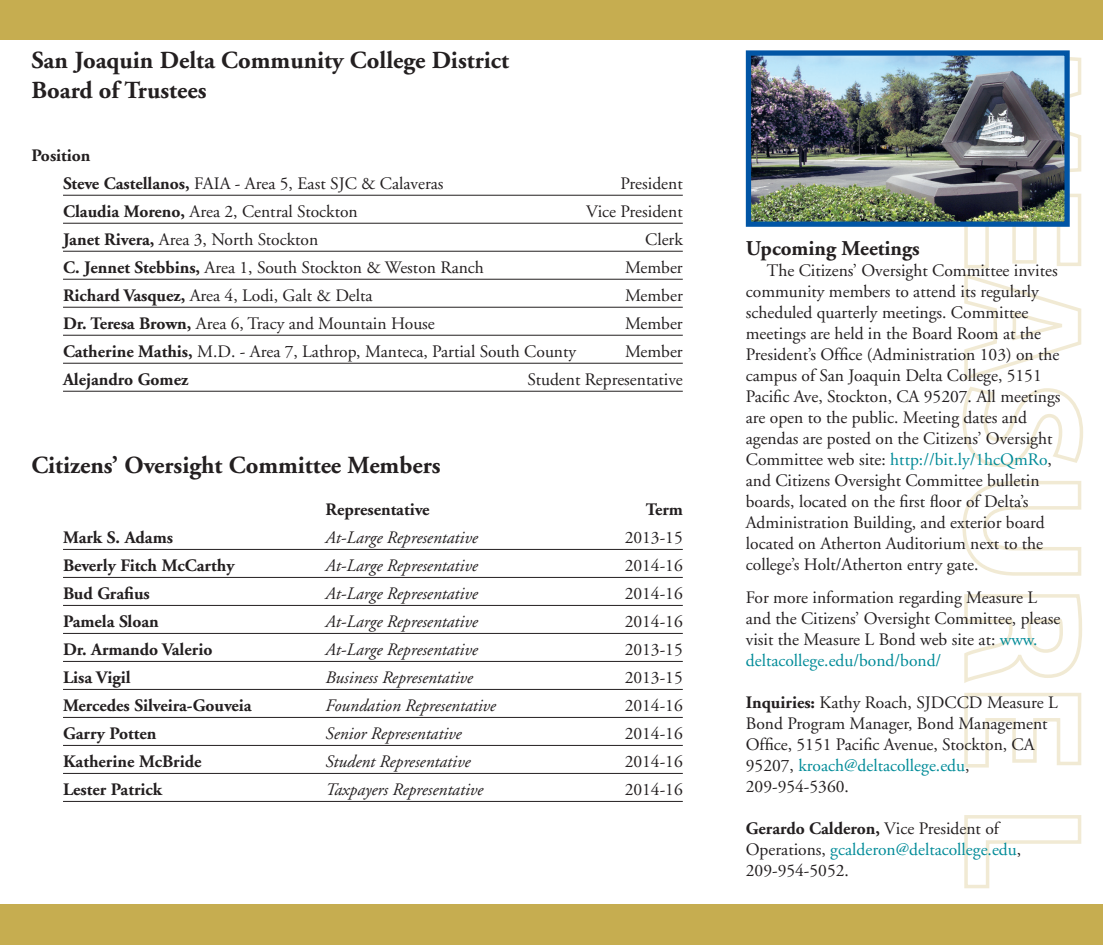
<style>
.page{position:relative;width:1103px;height:945px;background:#fff}
.page>*{position:absolute;margin:0;border:0;box-sizing:border-box;transform-origin:0 0}
.Head{font:700 24.5px "Adobe Garamond";color:#231f20}
.Subhead{font:700 21px "Adobe Garamond";color:#231f20}
.Body{font:17.5px/21px "Adobe Garamond";color:#231f20}
.board{font:17.5px "Adobe Garamond";color:#231f20}
.board-2{font:italic 17.5px "Adobe Garamond";color:#231f20}
.board-3{font:700 17.5px "Adobe Garamond";color:#231f20}
.Body-2{font:700 17.5px "Adobe Garamond";color:#231f20}
.Head-2{font:700 17.5px "Adobe Garamond";color:#231f20}
.s1{font-weight:700}
.s2{color:#008b98}
</style>
<div class="page">
<svg style="left:962px;top:50px;width:121px;height:839px"></svg>
<div style="left:0;top:0;width:1102px;height:40px;background:#c6ad50"></div>
<div style="left:0;top:905px;width:1102px;height:40px;background:#c6ad50"></div>
<hr style="left:63px;top:195px;width:619px;height:1px;background:#231f20">
<hr style="left:63px;top:223px;width:619px;height:1px;background:#231f20">
<hr style="left:63px;top:251px;width:619px;height:1px;background:#231f20">
<hr style="left:63px;top:279px;width:619px;height:1px;background:#231f20">
<hr style="left:63px;top:307px;width:619px;height:1px;background:#231f20">
<hr style="left:63px;top:335px;width:619px;height:1px;background:#231f20">
<hr style="left:63px;top:363px;width:619px;height:1px;background:#231f20">
<hr style="left:63px;top:391px;width:619px;height:1px;background:#231f20">
<hr style="left:63px;top:549px;width:619px;height:1px;background:#231f20">
<hr style="left:63px;top:577px;width:619px;height:1px;background:#231f20">
<hr style="left:63px;top:605px;width:619px;height:1px;background:#231f20">
<hr style="left:63px;top:633px;width:619px;height:1px;background:#231f20">
<hr style="left:63px;top:661px;width:619px;height:1px;background:#231f20">
<hr style="left:63px;top:689px;width:619px;height:1px;background:#231f20">
<hr style="left:63px;top:717px;width:619px;height:1px;background:#231f20">
<hr style="left:63px;top:745px;width:619px;height:1px;background:#231f20">
<hr style="left:63px;top:773px;width:619px;height:1px;background:#231f20">
<hr style="left:63px;top:801px;width:619px;height:1px;background:#231f20">
<img style="left:752px;top:56px;width:311px;height:165px">
<div style="left:746px;top:50px;width:323px;height:177px;border:5px solid #0155a5"></div>
<p class="Head" style="left:32px;top:47px;width:479px">San Joaquin Delta Community College District</p>
<p class="Head" style="left:32px;top:77px;width:176px">Board of Trustees</p>
<p class="Head-2" style="left:32px;top:146px;width:61px">Position</p>
<p class="board" style="left:63px;top:174px;width:382px"><span class="s1">Steve Castellanos,</span> FAIA - Area 5, East SJC &amp; Calaveras</p>
<p class="board" style="left:620px;top:174px;width:64px">President</p>
<p class="board" style="left:63px;top:202px;width:296px"><span class="s1">Claudia Moreno,</span> Area 2, Central Stockton</p>
<p class="board" style="left:586px;top:202px;width:98px">Vice President</p>
<p class="board" style="left:63px;top:230px;width:257px"><span class="s1">Janet Rivera,</span> Area 3, North Stockton</p>
<p class="board" style="left:645px;top:230px;width:39px">Clerk</p>
<p class="board" style="left:63px;top:258px;width:422px"><span class="s1">C. Jennet Stebbins,</span> Area 1, South Stockton &amp; Weston Ranch</p>
<p class="board" style="left:625px;top:258px;width:59px">Member</p>
<p class="board" style="left:63px;top:286px;width:311px"><span class="s1">Richard Vasquez,</span> Area 4, Lodi, Galt &amp; Delta</p>
<p class="board" style="left:625px;top:286px;width:59px">Member</p>
<p class="board" style="left:63px;top:314px;width:373px"><span class="s1">Dr. Teresa Brown,</span> Area 6, Tracy and Mountain House</p>
<p class="board" style="left:625px;top:314px;width:59px">Member</p>
<p class="board" style="left:63px;top:342px;width:514px"><span class="s1">Catherine Mathis,</span> M.D. - Area 7, Lathrop, Manteca, Partial South County</p>
<p class="board" style="left:625px;top:342px;width:59px">Member</p>
<p class="board-3" style="left:63px;top:370px;width:127px">Alejandro Gomez</p>
<p class="board" style="left:527px;top:370px;width:157px">Student Representative</p>
<p class="Head" style="left:32px;top:452px;width:410px">Citizens’ Oversight Committee Members</p>
<p class="Body-2" style="left:326px;top:500px;width:105px">Representative</p>
<p class="Body-2" style="left:646px;top:500px;width:38px">Term</p>
<p class="board-3" style="left:63px;top:528px;width:111px">Mark S. Adams</p>
<p class="board-2" style="left:326px;top:528px;width:154px">At-Large Representative</p>
<p class="board" style="left:624px;top:528px;width:60px">2013-15</p>
<p class="board-3" style="left:63px;top:556px;width:173px">Beverly Fitch McCarthy</p>
<p class="board-2" style="left:326px;top:556px;width:154px">At-Large Representative</p>
<p class="board" style="left:624px;top:556px;width:60px">2014-16</p>
<p class="board-3" style="left:63px;top:584px;width:88px">Bud Grafius</p>
<p class="board-2" style="left:326px;top:584px;width:154px">At-Large Representative</p>
<p class="board" style="left:624px;top:584px;width:60px">2014-16</p>
<p class="board-3" style="left:63px;top:612px;width:97px">Pamela Sloan</p>
<p class="board-2" style="left:326px;top:612px;width:154px">At-Large Representative</p>
<p class="board" style="left:624px;top:612px;width:60px">2014-16</p>
<p class="board-3" style="left:63px;top:640px;width:151px">Dr. Armando Valerio</p>
<p class="board-2" style="left:326px;top:640px;width:154px">At-Large Representative</p>
<p class="board" style="left:624px;top:640px;width:60px">2013-15</p>
<p class="board-3" style="left:63px;top:668px;width:69px">Lisa Vigil</p>
<p class="board-2" style="left:326px;top:668px;width:149px">Business Representative</p>
<p class="board" style="left:624px;top:668px;width:60px">2013-15</p>
<p class="board-3" style="left:63px;top:696px;width:190px">Mercedes Silveira-Gouveia</p>
<p class="board-2" style="left:326px;top:696px;width:172px">Foundation Representative</p>
<p class="board" style="left:624px;top:696px;width:60px">2014-16</p>
<p class="board-3" style="left:63px;top:724px;width:95px">Garry Potten</p>
<p class="board-2" style="left:326px;top:724px;width:137px">Senior Representative</p>
<p class="board" style="left:624px;top:724px;width:60px">2014-16</p>
<p class="board-3" style="left:63px;top:752px;width:140px">Katherine McBride</p>
<p class="board-2" style="left:326px;top:752px;width:146px">Student Representative</p>
<p class="board" style="left:624px;top:752px;width:60px">2014-16</p>
<p class="board-3" style="left:63px;top:780px;width:101px">Lester Patrick</p>
<p class="board-2" style="left:326px;top:780px;width:159px">Taxpayers Representative</p>
<p class="board" style="left:624px;top:780px;width:60px">2014-16</p>
<p class="Subhead" style="left:746px;top:237px;width:175px">Upcoming Meetings</p>
<p class="Body" style="left:746px;top:260px;width:316px;text-indent:21px">The Citizens’ Oversight Committee invites community members to attend its regularly scheduled quarterly meetings. Committee meetings are held in the Board Room at the President’s Office (Administration 103) on the campus of San Joaquin Delta College, 5151<br>Pacific Ave, Stockton, CA 95207. All meetings are open to the public. Meeting dates and agendas are posted on the Citizens’ Oversight Committee web site: <span class="s2">http://bit.ly/1hcQmRo</span>, and Citizens Oversight Committee bulletin boards, located on the first floor of Delta’s Administration Building, and exterior board located on Atherton Auditorium next to the college’s Holt/Atherton entry gate.</p>
<p class="Body" style="left:746px;top:588px;width:316px">For more information regarding Measure L and the Citizens’ Oversight Committee, please visit the Measure L Bond web site at: <span class="s2">www. deltacollege.edu/bond/bond/</span></p>
<p class="Body" style="left:746px;top:693px;width:313px"><span class="s1">Inquiries:</span> Kathy Roach, SJDCCD Measure L Bond Program Manager, Bond Management Office, 5151 Pacific Avenue, Stockton, CA 95207, <span class="s2">kroach@deltacollege.edu</span>,</p>
<p class="Body" style="left:746px;top:777px;width:105px">209-954-5360.</p>
<p class="Body" style="left:746px;top:819px;width:277px"><span class="s1">Gerardo Calderon,</span> Vice President of<br>Operations, <span class="s2">gcalderon@deltacollege.edu</span>,</p>
<p class="Body" style="left:746px;top:861px;width:105px">209-954-5052.</p>
</div>
